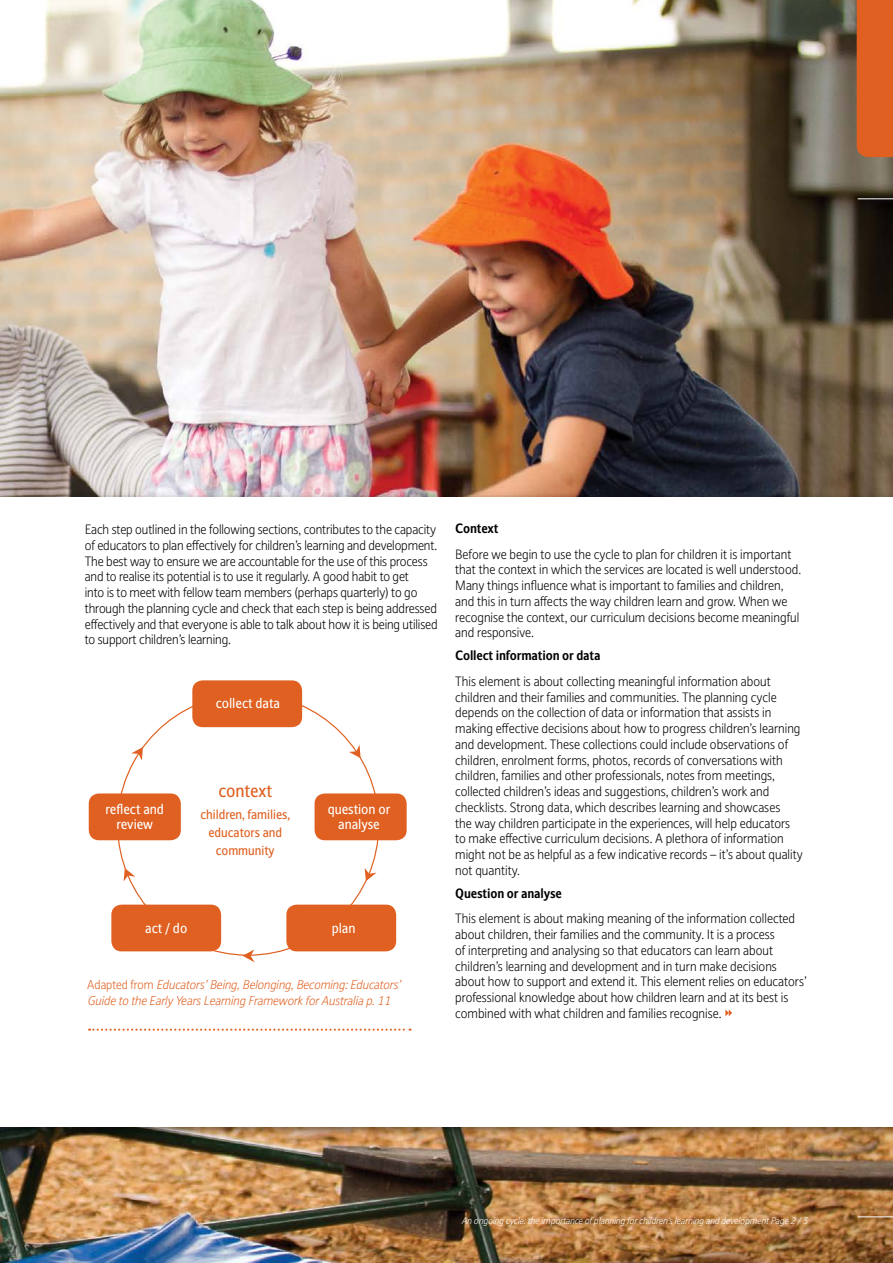
<style>
.page{position:relative;width:893px;height:1263px;background:#fff}
.page>*{position:absolute;margin:0;border:0;box-sizing:border-box;transform-origin:0 0}
.t1{font:17.25px "Stroudley";color:#df6020}
.t2{font:13.35px/15.8px "Stroudley";color:#fff;text-align:center}
.t3{font:300 12.75px/15.8px "Stroudley";color:#000}
.t4{font:700 12.75px "Stroudley";letter-spacing:-.01em;color:#000}
.t5{font:12.6px/17.9px "Stroudley";color:#df6020;text-align:center}
.t6{font:italic 300 12px/16.5px "Stroudley";color:#df6020}
.t7{font:italic 300 9px "Stroudley";color:#fff}
.s1{font-style:normal}
</style>
<div class="page">
<img style="left:0;top:0;width:893px;height:1263px">
<div style="left:0;top:492px;width:893px;height:647px;background:#000;opacity:.5"></div>
<div style="left:0;top:497px;width:893px;height:630px;background:#fff"></div>
<hr style="left:858px;top:198px;width:35px;height:1px;background:#fff">
<div style="left:857px;top:0;width:36px;height:157px;background:#df6020"></div>
<hr style="left:858px;top:1216px;width:35px;height:1px;background:#fff">
<svg style="left:725px;top:1009px;width:7px;height:7px"></svg>
<svg style="left:243px;top:949px;width:12px;height:13px"></svg>
<div style="left:89px;top:793px;width:92px;height:47px;background:#df6020;border-radius:10px"></div>
<div style="left:315px;top:793px;width:92px;height:47px;background:#df6020;border-radius:10px"></div>
<div style="left:111px;top:905px;width:110px;height:46px;background:#df6020;border-radius:10px"></div>
<div style="left:286px;top:905px;width:110px;height:46px;background:#df6020;border-radius:10px"></div>
<div style="left:192px;top:680px;width:110px;height:47px;background:#df6020;border-radius:10px"></div>
<svg style="left:131px;top:747px;width:12px;height:14px"></svg>
<svg style="left:349px;top:745px;width:12px;height:13px"></svg>
<svg style="left:365px;top:868px;width:12px;height:13px"></svg>
<svg style="left:124px;top:868px;width:11px;height:13px"></svg>
<svg style="left:89px;top:1028px;width:322px;height:3px"></svg>
<p class="t3" style="left:85px;top:522px;width:354px">Each step outlined in the following sections, contributes to the capacity of educators to plan effectively for children’s learning and development.<br>The best way to ensure we are accountable for the use of this process and to realise its potential is to use it regularly. A good habit to get<br>into is to meet with fellow team members (perhaps quarterly) to go through the planning cycle and check that each step is being addressed effectively and that everyone is able to talk about how it is being utilised to support children’s learning.</p>
<p class="t2" style="left:106px;top:801px;width:60px">reflect and review</p>
<p class="t2" style="left:216px;top:695px;width:66px">collect data</p>
<h1 class="t1" style="left:218px;top:780px;width:55px">context</h1>
<p class="t5" style="left:200px;top:806px;width:91px">children, families, educators and community</p>
<p class="t2" style="left:328px;top:801px;width:64px">question or analyse</p>
<p class="t2" style="left:145px;top:920px;width:44px">act / do</p>
<p class="t2" style="left:332px;top:920px;width:25px">plan</p>
<p class="t6" style="left:87px;top:976px;width:315px"><span class="s1">Adapted from</span> Educators’ Being, Belonging, Becoming: Educators’<br>Guide to the Early Years Learning Framework for Australia p. 11</p>
<p class="t4" style="left:455px;top:520px;width:45px">Context</p>
<p class="t3" style="left:455px;top:546px;width:347px">Before we begin to use the cycle to plan for children it is important that the context in which the services are located is well understood.<br>Many things influence what is important to families and children, and this in turn affects the way children learn and grow. When we recognise the context, our curriculum decisions become meaningful and responsive.</p>
<p class="t4" style="left:455px;top:647px;width:147px">Collect information or data</p>
<p class="t3" style="left:455px;top:673px;width:349px">This element is about collecting meaningful information about children and their families and communities. The planning cycle depends on the collection of data or information that assists in making effective decisions about how to progress children’s learning and development. These collections could include observations of children, enrolment forms, photos, records of conversations with children, families and other professionals, notes from meetings, collected children’s ideas and suggestions, children’s work and checklists. Strong data, which describes learning and showcases<br>the way children participate in the experiences, will help educators to make effective curriculum decisions. A plethora of information might not be as helpful as a few indicative records – it’s about quality not quantity.</p>
<p class="t4" style="left:455px;top:885px;width:108px">Question or analyse</p>
<p class="t3" style="left:455px;top:911px;width:353px">This element is about making meaning of the information collected about children, their families and the community. It is a process<br>of interpreting and analysing so that educators can learn about children’s learning and development and in turn make decisions about how to support and extend it. This element relies on educators’ professional knowledge about how children learn and at its best is combined with what children and families recognise.</p>
<p class="t7" style="left:462px;top:1215px;width:347px">An ongoing cycle: the importance of planning for children’s learning and development Page 2 / 3</p>
</div>
